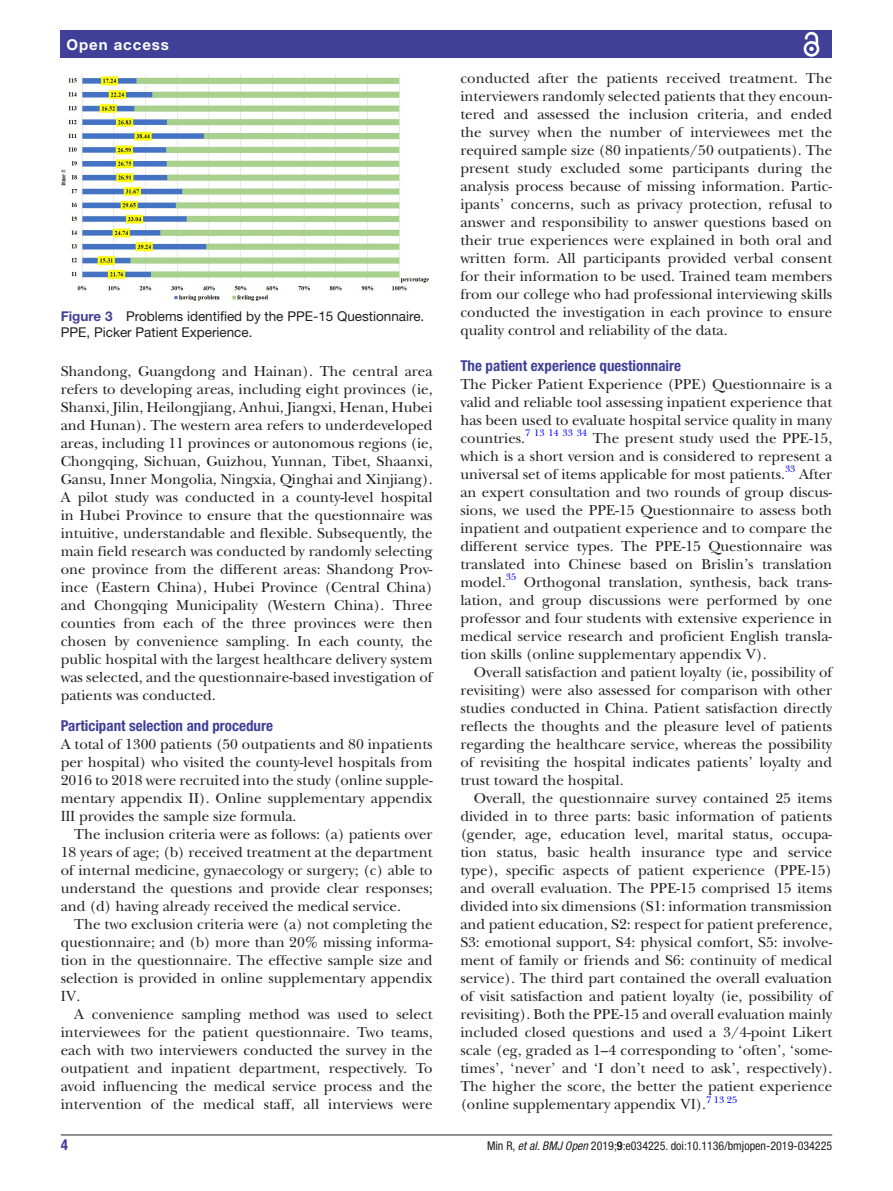
<style>
.page{position:relative;width:893px;height:1191px;background:#fff}
.page>*{position:absolute;margin:0;border:0;box-sizing:border-box;transform-origin:0 0}
.t1{font:15px/18px "New Baskerville";color:#231f20;text-align:justify}
.t2{font:700 condensed 15px "Helvetica Neue LT Std";color:#414099}
.t3{font:700 15px "Helvetica Neue LT Std";letter-spacing:.065em;color:#fff}
.t4{font:15px "Times New Roman";color:#231f20}
.t5{font:13.5px/16.2px "Helvetica Neue LT Std";color:#231f20}
.t6{font:condensed 12px "Helvetica Neue LT Std";color:#231f20}
.t7{font:9.9px "New Baskerville";color:#00f}
.s1{font-weight:700;color:#414099}
.s2{font-family:"Times New Roman"}
.s3{font-family:"New Baskerville"}
.s4{font-style:italic}
.s5{font-weight:700}
</style>
<div class="page">
<hr style="left:61px;top:1134px;width:771px;height:1px;background:#231f20">
<div style="left:61px;top:31px;width:771px;height:27px;background:#414099"></div>
<svg style="left:803px;top:31px;width:17px;height:26px"></svg>
<img style="left:61px;top:74px;width:369px;height:227px">
<p class="t3" style="left:66px;top:35px;width:104px">Open access</p>
<p class="t5" style="left:61px;top:307px;width:365px"><span class="s1">Figure 3</span> Problems identified by the PPE-15 Questionnaire.<br>PPE, Picker Patient Experience.</p>
<p class="t1" style="left:61px;top:362px;width:373px">Shandong, Guangdong and Hainan). The central area refers to developing areas, including eight provinces (ie, Shanxi, Jilin, Heilongjiang, Anhui, Jiangxi, Henan, Hubei and Hunan). The western area refers to underdeveloped areas, including 11 provinces or autonomous regions (ie, Chongqing, Sichuan, Guizhou, Yunnan, Tibet, Shaanxi, Gansu, Inner Mongolia, Ningxia, Qinghai and Xinjiang).<br>A pilot study was conducted in a county-level hospital in Hubei Province to ensure that the questionnaire was intuitive, understandable and flexible. Subsequently, the main field research was conducted by randomly selecting one province from the different areas: Shandong Prov&shy;ince (Eastern China), Hubei Province (Central China) and Chongqing Municipality (Western China). Three counties from each of the three provinces were then chosen by convenience sampling. In each county, the public hospital with the largest healthcare delivery system was selected, and the questionnaire-based investigation of patients was conducted.</p>
<p class="t2" style="left:61px;top:717px;width:214px">Participant selection and procedure</p>
<p class="t1" style="left:61px;top:735px;width:373px">A total of 1300 patients (50 outpatients and 80 inpatients per hospital) who visited the county-level hospitals from 2016 to 2018 were recruited into the study (online supple&shy;mentary appendix II). Online supplementary appendix <span class="s2">Ⅲ</span> provides the sample size formula.</p>
<p class="t1" style="left:61px;top:825px;width:373px;text-indent:14px">The inclusion criteria were as follows: (a) patients over 18 years of age; (b) received treatment at the department of internal medicine, gynaecology or surgery; (c) able to understand the questions and provide clear responses; and (d) having already received the medical service.</p>
<p class="t1" style="left:61px;top:915px;width:373px;text-indent:14px">The two exclusion criteria were (a) not completing the questionnaire; and (b) more than 20% missing informa&shy;tion in the questionnaire. The effective sample size and selection is provided in online supplementary appendix</p>
<p class="t4" style="left:61px;top:985px;width:21px">Ⅳ<span class="s3">.</span></p>
<p class="t1" style="left:61px;top:1005px;width:373px;text-indent:14px">A convenience sampling method was used to select interviewees for the patient questionnaire. Two teams, each with two interviewers conducted the survey in the outpatient and inpatient department, respectively. To avoid influencing the medical service process and the intervention of the medical staff, all interviews were</p>
<p class="t1" style="left:460px;top:69px;width:373px">conducted after the patients received treatment. The interviewers randomly selected patients that they encoun&shy;tered and assessed the inclusion criteria, and ended the survey when the number of interviewees met the required sample size (80 inpatients/50 outpatients). The present study excluded some participants during the analysis process because of missing information. Partic&shy;ipants’ concerns, such as privacy protection, refusal to answer and responsibility to answer questions based on their true experiences were explained in both oral and written form. All participants provided verbal consent for their information to be used. Trained team members from our college who had professional interviewing skills conducted the investigation in each province to ensure quality control and reliability of the data.</p>
<p class="t2" style="left:460px;top:357px;width:222px">The patient experience questionnaire</p>
<p class="t1" style="left:460px;top:375px;width:373px">The Picker Patient Experience (PPE) Questionnaire is a valid and reliable tool assessing inpatient experience that has been used to evaluate hospital service quality in many countries.</p>
<p class="t7" style="left:525px;top:427px;width:63px">7 13 14 33 34</p>
<p class="t1" style="left:460px;top:429px;width:373px;text-indent:132px">The present study used the PPE-15, which is a short version and is considered to represent a universal set of items applicable for most patients.</p>
<p class="t7" style="left:785px;top:463px;width:12px">33</p>
<p class="t1" style="left:460px;top:465px;width:373px;text-indent:339px">After an expert consultation and two rounds of group discus&shy;sions, we used the PPE-15 Questionnaire to assess both inpatient and outpatient experience and to compare the different service types. The PPE-15 Questionnaire was translated into Chinese based on Brislin’s translation model.</p>
<p class="t7" style="left:506px;top:571px;width:12px">35</p>
<p class="t1" style="left:460px;top:573px;width:373px;text-indent:63px">Orthogonal translation, synthesis, back trans&shy;lation, and group discussions were performed by one professor and four students with extensive experience in medical service research and proficient English transla&shy;tion skills (online supplementary appendix <span class="s2">Ⅴ</span>).</p>
<p class="t1" style="left:460px;top:663px;width:373px;text-indent:14px">Overall satisfaction and patient loyalty (ie, possibility of revisiting) were also assessed for comparison with other studies conducted in China. Patient satisfaction directly reflects the thoughts and the pleasure level of patients regarding the healthcare service, whereas the possibility of revisiting the hospital indicates patients’ loyalty and trust toward the hospital.</p>
<p class="t1" style="left:460px;top:789px;width:373px;text-indent:14px">Overall, the questionnaire survey contained 25 items divided in to three parts: basic information of patients (gender, age, education level, marital status, occupa&shy;tion status, basic health insurance type and service type), specific aspects of patient experience (PPE-15) and overall evaluation. The PPE-15 comprised 15 items divided into six dimensions (S1: information transmission and patient education, S2: respect for patient preference, S3: emotional support, S4: physical comfort, S5: involve&shy;ment of family or friends and S6: continuity of medical service). The third part contained the overall evaluation of visit satisfaction and patient loyalty (ie, possibility of revisiting). Both the PPE-15 and overall evaluation mainly included closed questions and used a 3/4-point Likert scale (eg, graded as 1–4 corresponding to ‘often’, ‘some&shy;times’, ‘never’ and ‘I don’t need to ask’, respectively).<br>The higher the score, the better the patient experience (online supplementary appendix <span class="s2">Ⅵ</span>).</p>
<p class="t7" style="left:706px;top:1093px;width:33px">7 13 25</p>
<p class="t2" style="left:61px;top:1135px;width:9px">4</p>
<p class="t6" style="left:487px;top:1138px;width:347px">Min R, <span class="s4">et al</span>. <span class="s4">BMJ Open</span> 2019;<span class="s5">9</span>:e034225. doi:10.1136/bmjopen-2019-034225</p>
</div>
